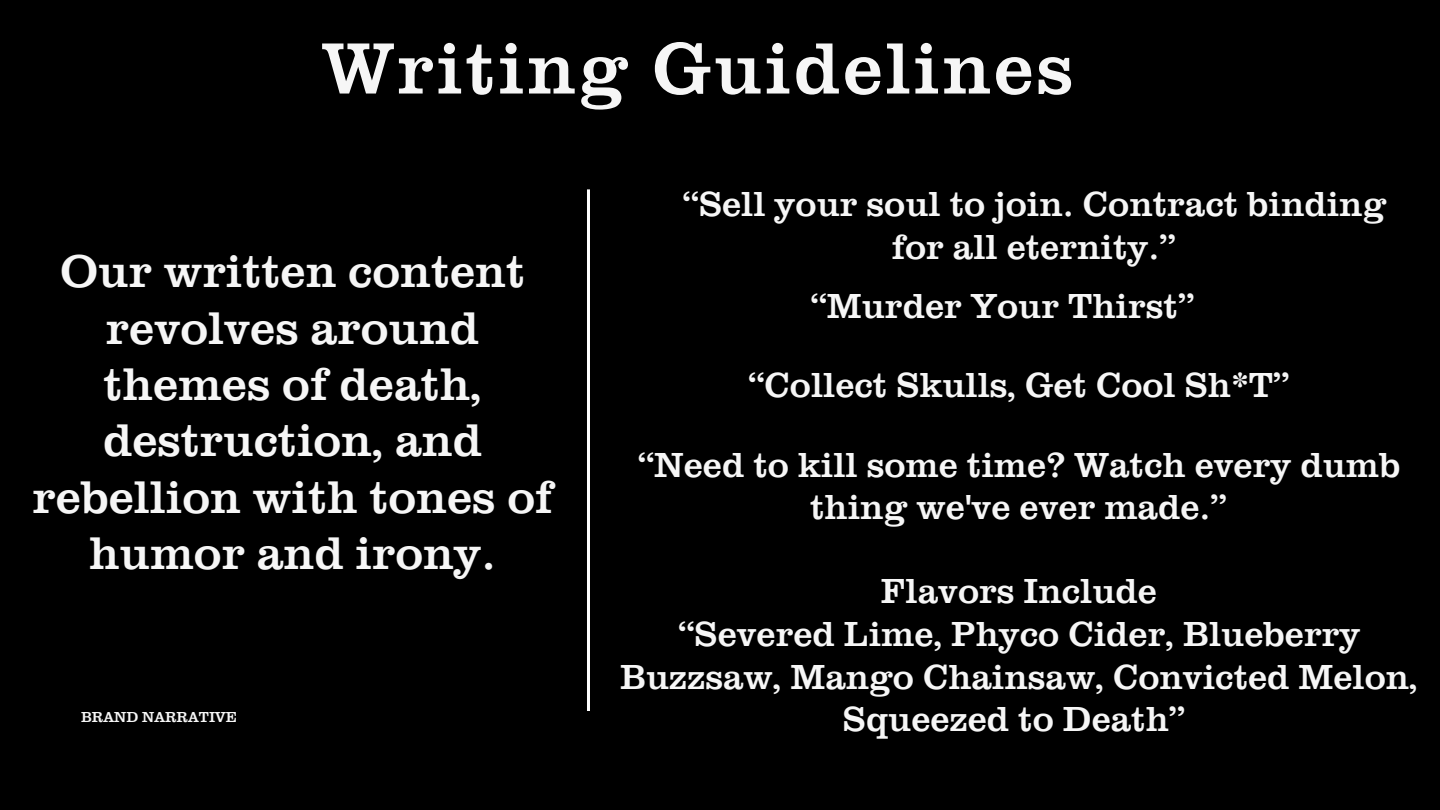
<style>
.page{position:relative;width:1440px;height:810px;background:#000}
.page>*{position:absolute;margin:0;border:0;box-sizing:border-box;transform-origin:0 0}
.t1{font:75px "Clarendon URW";letter-spacing:.035em;color:#f6f6f6}
.t2{font:47.4px/56.4px "Clarendon URW";color:#f6f6f6;text-align:center}
.t3{font:36px/42.8px "Clarendon URW";color:#f6f6f6;text-align:center}
.t4{font:15px "Clarendon URW";color:#f6f6f6}
</style>
<div class="page">
<hr style="left:587px;top:189px;width:3px;height:522px;background:#fff">
<h2 class="t1" style="left:321px;top:44px;width:753px">Writing Guidelines</h2>
<h3 class="t2" style="left:32px;top:251px;width:522px">Our written content revolves around themes of death, destruction, and rebellion with tones of humor and irony.</h3>
<h1 class="t4" style="left:81px;top:712px;width:158px">BRAND NARRATIVE</h1>
<p class="t3" style="left:682px;top:189px;width:706px">“Sell your soul to join. Contract binding for all eternity.”</p>
<h3 class="t3" style="left:810px;top:290px;width:387px">“Murder Your Thirst”</h3>
<h3 class="t3" style="left:747px;top:370px;width:545px">“Collect Skulls, Get Cool Sh*T”</h3>
<h3 class="t3" style="left:637px;top:449px;width:765px">“Need to kill some time? Watch every dumb thing we've ever made.”</h3>
<h3 class="t3" style="left:620px;top:576px;width:799px">Flavors Include<br>“Severed Lime, Phyco Cider, Blueberry<br>Buzzsaw, Mango Chainsaw, Convicted Melon,<br>Squeezed to Death”</h3>
</div>
